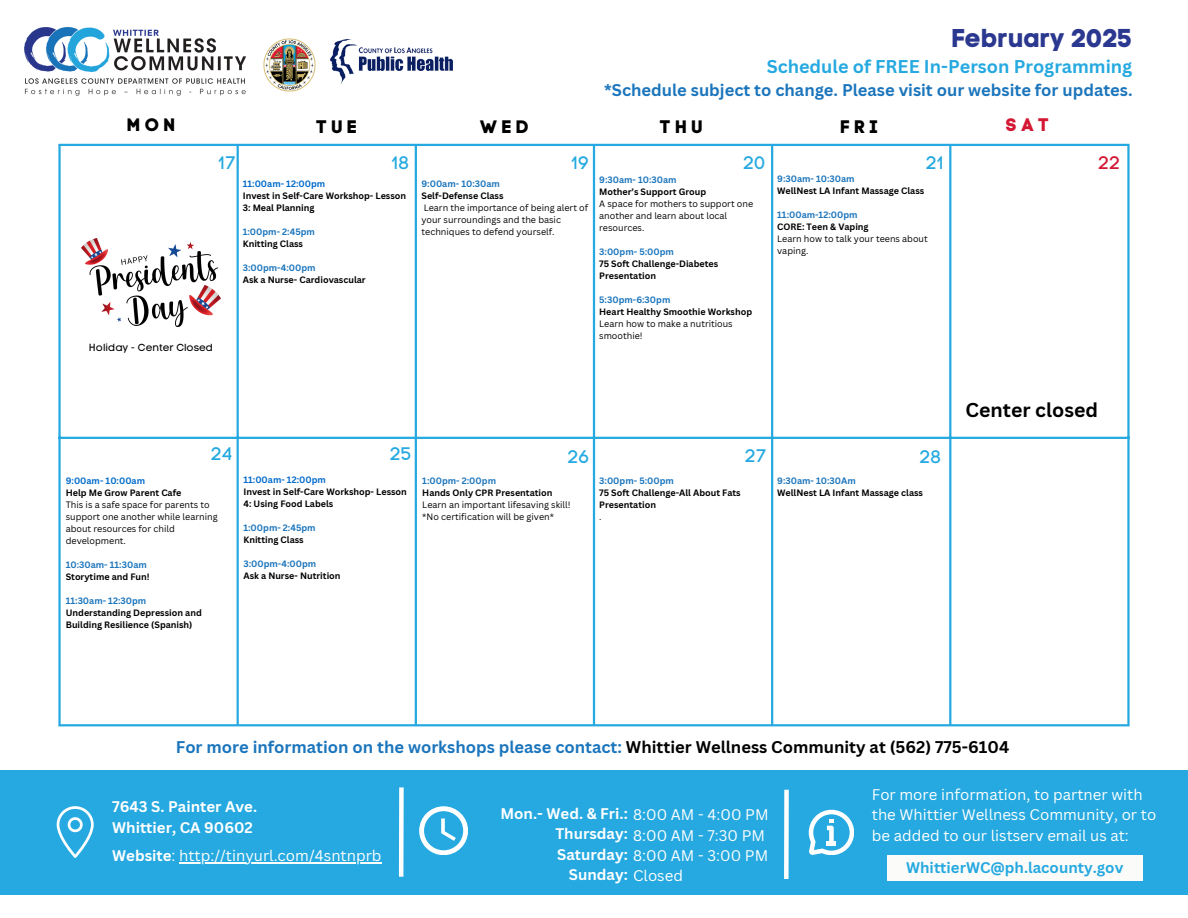
<style>
.page{position:relative;width:1188px;height:918px;background:#fff}
.page>*{position:absolute;margin:0;border:0;box-sizing:border-box;transform-origin:0 0}
.t1{font:25.5px "Code Pro Bold LC";color:#2b3890}
.t2{font:700 19.5px "Canva Sans";color:#000}
.t3{font:700 18px "Canva Sans";color:#25a9e0}
.t4{font:18px "Code Pro Normal LC";color:#25a9e0}
.t5{font:18px "Code Pro Bold LC";letter-spacing:.235em;color:#000}
.t6{font:18px "Code Pro Bold LC";color:#d41833}
.t7{font:18px "Code Pro Normal LC";color:#d41833}
.t8{font:700 16.5px "Canva Sans";color:#1b75bc}
.t9{font:15px/20.2px "Canva Sans";color:#fff}
.t10{font:700 15px/20.2px "Canva Sans";color:#fff}
.t11{font:700 15px "Canva Sans";color:#25a9e0}
.t12{font:10.35px "Code Pro Normal LC";color:#000}
.t13{font:700 9px/12px "Canva Sans";color:#000}
.t14{font:9px/12px "Canva Sans";color:#000}
.t15{font:700 9px "Canva Sans";color:#1b75bc}
.t16{font:700 9px "Canva Sans";color:#006bcb}
.s1{color:#000}
.s2{font-weight:700}
.s3{font-weight:400}
</style>
<div class="page">
<img style="left:330px;top:40px;width:123px;height:43px">
<img style="left:263px;top:39px;width:53px;height:53px">
<div style="left:0;top:770px;width:1188px;height:125px;background:#25a9e0"></div>
<div style="left:399px;top:787px;width:5px;height:90px;background:#fff"></div>
<div style="left:784px;top:790px;width:5px;height:89px;background:#fff"></div>
<svg style="left:419px;top:806px;width:49px;height:49px"></svg>
<svg style="left:809px;top:810px;width:45px;height:45px"></svg>
<svg style="left:57px;top:806px;width:37px;height:52px"></svg>
<div style="left:887px;top:855px;width:255px;height:25px;background:#fbfbfa"></div>
<hr style="left:58px;top:146px;width:3px;height:578px;background:#25a9e0">
<hr style="left:237px;top:146px;width:2px;height:578px;background:#25a9e0">
<hr style="left:415px;top:146px;width:2px;height:578px;background:#25a9e0">
<hr style="left:593px;top:146px;width:2px;height:578px;background:#25a9e0">
<hr style="left:771px;top:146px;width:2px;height:578px;background:#25a9e0">
<hr style="left:949px;top:146px;width:2px;height:578px;background:#25a9e0">
<hr style="left:1127px;top:146px;width:3px;height:578px;background:#25a9e0">
<hr style="left:58px;top:144px;width:1072px;height:2px;background:#25a9e0">
<hr style="left:58px;top:437px;width:1072px;height:2px;background:#25a9e0">
<hr style="left:58px;top:724px;width:1072px;height:2px;background:#25a9e0">
<img style="left:25px;top:27px;width:221px;height:69px">
<hr style="left:179px;top:862px;width:203px;height:1px;background:#fff">
<img style="left:81px;top:239px;width:140px;height:87px">
<p class="t1" style="left:951px;top:22px;width:183px">February 2025</p>
<p class="t8" style="left:604px;top:78px;width:530px">*Schedule subject to change. Please visit our website for updates.</p>
<p class="t3" style="left:767px;top:54px;width:367px">Schedule of FREE In-Person Programming</p>
<h2 class="t5" style="left:127px;top:114px;width:50px">MON</h2>
<h2 class="t5" style="left:316px;top:116px;width:43px">TUE</h2>
<h2 class="t5" style="left:480px;top:116px;width:50px">WED</h2>
<h2 class="t5" style="left:660px;top:116px;width:45px">THU</h2>
<p class="t5" style="left:840px;top:116px;width:39px">FRI</p>
<h2 class="t6" style="left:1006px;top:114px;width:45px">SAT</h2>
<p class="t4" style="left:218px;top:152px;width:19px">17</p>
<p class="t4" style="left:391px;top:152px;width:19px">18</p>
<p class="t4" style="left:571px;top:152px;width:19px">19</p>
<h6 class="t4" style="left:743px;top:152px;width:24px">20</h6>
<p class="t4" style="left:926px;top:152px;width:19px">21</p>
<p class="t7" style="left:1098px;top:152px;width:23px">22</p>
<p class="t12" style="left:89px;top:341px;width:126px">Holiday - Center Closed</p>
<p class="t16" style="left:243px;top:178px;width:84px">11:00am- 12:00pm</p>
<p class="t13" style="left:243px;top:190px;width:165px">Invest in Self-Care Workshop- Lesson<br>3: Meal Planning</p>
<p class="t15" style="left:243px;top:226px;width:74px">1:00pm- 2:45pm</p>
<p class="t13" style="left:243px;top:238px;width:62px">Knitting Class</p>
<p class="t15" style="left:243px;top:262px;width:74px">3:00pm-4:00pm</p>
<p class="t13" style="left:243px;top:274px;width:124px">Ask a Nurse- Cardiovascular</p>
<p class="t15" style="left:422px;top:178px;width:80px">9:00am- 10:30am</p>
<p class="t13" style="left:422px;top:190px;width:84px">Self-Defense Class</p>
<h4 class="t14" style="left:422px;top:202px;width:168px">Learn the importance of being alert of your surroundings and the basic techniques to defend yourself.</h4>
<p class="t15" style="left:599px;top:173px;width:79px">9:30am- 10:30am</p>
<p class="t13" style="left:599px;top:185px;width:108px">Mother’s Support Group</p>
<p class="t14" style="left:599px;top:197px;width:156px">A space for mothers to support one another and learn about local resources.</p>
<p class="t15" style="left:599px;top:245px;width:76px">3:00pm- 5:00pm</p>
<p class="t13" style="left:599px;top:257px;width:121px">75 Soft Challenge-Diabetes<br>Presentation</p>
<p class="t15" style="left:599px;top:293px;width:73px">5:30pm-6:30pm</p>
<p class="t13" style="left:599px;top:305px;width:154px">Heart Healthy Smoothie Workshop</p>
<p class="t14" style="left:599px;top:317px;width:135px">Learn how to make a nutritious smoothie!</p>
<p class="t15" style="left:777px;top:172px;width:79px">9:30am- 10:30am</p>
<p class="t13" style="left:777px;top:184px;width:149px">WellNest LA Infant Massage Class</p>
<p class="t15" style="left:777px;top:208px;width:82px">11:00am-12:00pm</p>
<p class="t13" style="left:777px;top:220px;width:93px">CORE: Teen &amp; Vaping</p>
<p class="t14" style="left:777px;top:232px;width:152px">Learn how to talk your teens about vaping.</p>
<p class="t4" style="left:211px;top:443px;width:23px">24</p>
<p class="t4" style="left:390px;top:443px;width:23px">25</p>
<p class="t4" style="left:567px;top:446px;width:24px">26</p>
<p class="t4" style="left:745px;top:445px;width:23px">27</p>
<p class="t4" style="left:919px;top:446px;width:23px">28</p>
<p class="t16" style="left:66px;top:474px;width:81px">9:00am- 10:00am</p>
<p class="t13" style="left:66px;top:486px;width:117px">Help Me Grow Parent Cafe</p>
<p class="t14" style="left:66px;top:498px;width:153px">This is a safe space for parents to support one another while learning about resources for child development.</p>
<p class="t15" style="left:66px;top:558px;width:83px">10:30am- 11:30am</p>
<p class="t13" style="left:66px;top:570px;width:86px">Storytime and Fun!</p>
<p class="t15" style="left:66px;top:594px;width:82px">11:30am- 12:30pm</p>
<p class="t13" style="left:66px;top:606px;width:138px">Understanding Depression and<br>Building Resilience (Spanish)</p>
<p class="t16" style="left:243px;top:473px;width:84px">11:00am- 12:00pm</p>
<p class="t13" style="left:243px;top:485px;width:165px">Invest in Self-Care Workshop- Lesson<br>4: Using Food Labels</p>
<p class="t15" style="left:243px;top:521px;width:74px">1:00pm- 2:45pm</p>
<p class="t13" style="left:243px;top:533px;width:62px">Knitting Class</p>
<p class="t15" style="left:243px;top:557px;width:74px">3:00pm-4:00pm</p>
<p class="t13" style="left:243px;top:569px;width:99px">Ask a Nurse- Nutrition</p>
<p class="t15" style="left:422px;top:475px;width:75px">1:00pm- 2:00pm</p>
<p class="t13" style="left:422px;top:487px;width:132px">Hands Only CPR Presentation</p>
<p class="t14" style="left:422px;top:499px;width:150px">Learn an important lifesaving skill!</p>
<p class="t14" style="left:422px;top:511px;width:133px">*No certification will be given*</p>
<p class="t15" style="left:599px;top:475px;width:76px">3:00pm- 5:00pm</p>
<h3 class="t13" style="left:599px;top:487px;width:143px">75 Soft Challenge-All About Fats<br>Presentation</h3>
<p class="t14" style="left:599px;top:511px;width:4px">.</p>
<p class="t15" style="left:777px;top:475px;width:80px">9:30am- 10:30Am</p>
<h4 class="t13" style="left:777px;top:487px;width:147px">WellNest LA Infant Massage class</h4>
<h5 class="t2" style="left:966px;top:396px;width:134px">Center closed</h5>
<p class="t8" style="left:176px;top:735px;width:835px">For more information on the workshops please contact: <span class="s1">Whittier Wellness Community at (562) 775-6104</span></p>
<p class="t10" style="left:112px;top:797px;width:146px">7643 S. Painter Ave.<br>Whittier, CA 90602</p>
<p class="t9" style="left:112px;top:845px;width:271px"><span class="s2">Website</span>: http://tinyurl.com/4sntnprb</p>
<h3 class="t10" style="left:500px;top:803px;width:270px">Mon.- Wed. &amp; Fri.: <span class="s3">8:00 AM - 4:00 PM</span></h3>
<h3 class="t9" style="left:555px;top:825px;width:211px"><span class="s2">Thursday:</span> 8:00 AM - 7:30 PM</h3>
<h3 class="t9" style="left:557px;top:845px;width:213px"><span class="s2">Saturday:</span> 8:00 AM - 3:00 PM</h3>
<h3 class="t10" style="left:569px;top:864px;width:116px">Sunday: <span class="s3">Closed</span></h3>
<h2 class="t9" style="left:872px;top:784px;width:286px">For more information, to partner with the Whittier Wellness Community, or to be added to our listserv email us at:</h2>
<p class="t11" style="left:906px;top:857px;width:219px">WhittierWC@ph.lacounty.gov</p>
</div>
